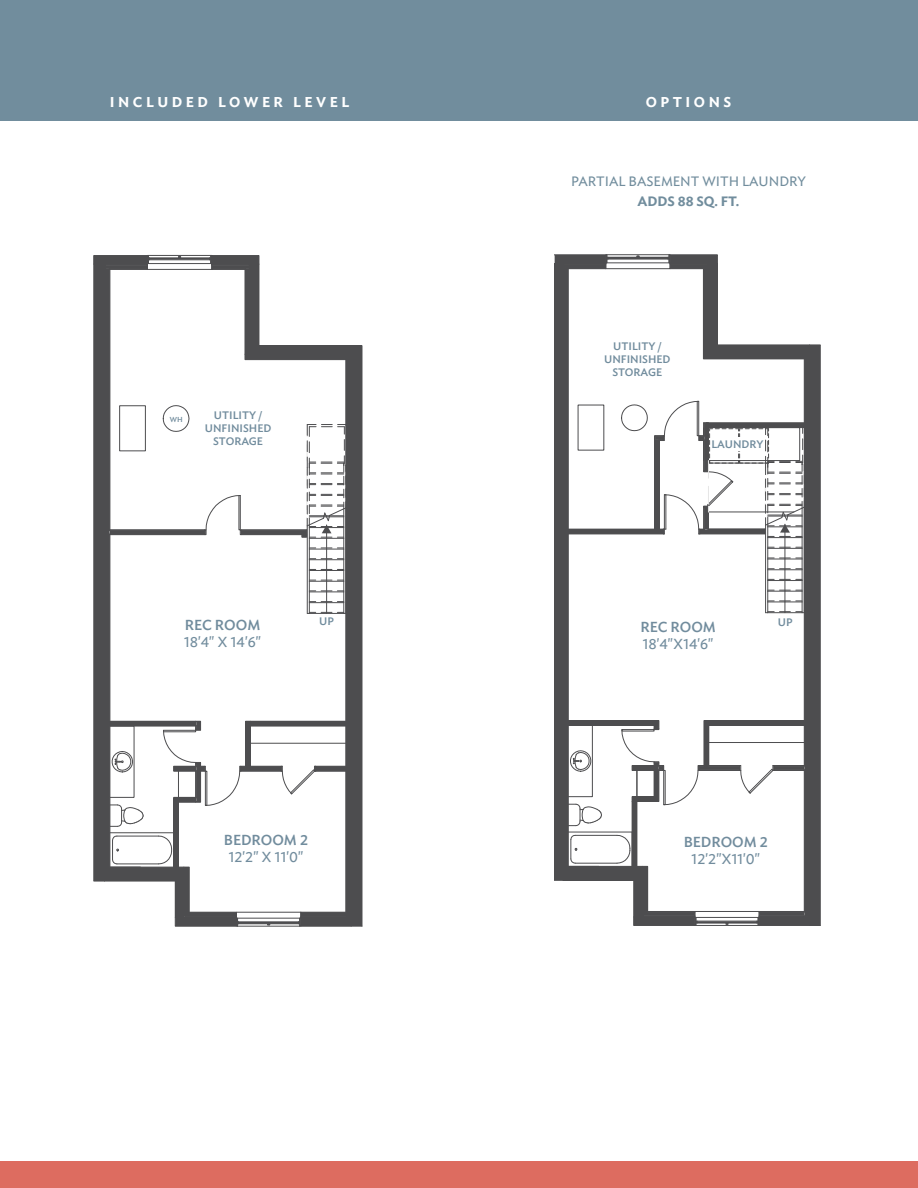
<style>
.page{position:relative;width:918px;height:1188px;background:#fff}
.page>*{position:absolute;margin:0;border:0;box-sizing:border-box;transform-origin:0 0}
.t1{font:14.4px "Ideal Sans";color:#718c9d}
.t2{font:500 14.4px "Ideal Sans";color:#718c9d}
.t3{font:600 14.1px "Ideal Sans";letter-spacing:.25em;color:#fff}
.t4{font:13.5px "Ideal Sans";color:#718d9d}
.t5{font:600 13.5px "Ideal Sans";color:#718d9d}
.t6{font:500 10.8px/12.9px "Ideal Sans";color:#718c9d;text-align:center}
.t7{font:500 7.2px "Ideal Sans";color:#718c9d}
</style>
<div class="page">
<div style="left:0;top:0;width:918px;height:121px;background:#718d9d"></div>
<div style="left:0;top:1161px;width:918px;height:27px;background:#dd6c60"></div>
<svg style="left:93px;top:255px;width:269px;height:672px"></svg>
<div style="left:318px;top:615px;width:18px;height:15px;background:#fff"></div>
<div style="left:234px;top:855px;width:66px;height:15px;background:#fff"></div>
<div style="left:184px;top:637px;width:66px;height:15px;background:#fff"></div>
<div style="left:210px;top:832px;width:112px;height:21px;background:#fff"></div>
<div style="left:163px;top:616px;width:103px;height:21px;background:#fff"></div>
<div style="left:221px;top:397px;width:56px;height:15px;background:#fff"></div>
<div style="left:209px;top:412px;width:80px;height:15px;background:#fff"></div>
<div style="left:217px;top:427px;width:64px;height:15px;background:#fff"></div>
<hr style="left:607px;top:254px;width:62px;height:1px;background:#4d4d4f">
<svg style="left:555px;top:255px;width:266px;height:671px"></svg>
<div style="left:711px;top:438px;width:53px;height:13px;background:#fff"></div>
<p class="t3" style="left:110px;top:91px;width:241px">INCLUDED LOWER LEVEL</p>
<p class="t3" style="left:646px;top:91px;width:87px">OPTIONS</p>
<p class="t4" style="left:571px;top:171px;width:236px">PARTIAL BASEMENT WITH LAUNDRY</p>
<p class="t5" style="left:638px;top:190px;width:103px">ADDS 88 SQ. FT.</p>
<p class="t7" style="left:170px;top:414px;width:14px">WH</p>
<p class="t6" style="left:205px;top:408px;width:68px">UTILITY /<br>UNFINISHED<br>STORAGE</p>
<h1 class="t2" style="left:185px;top:614px;width:77px">REC ROOM</h1>
<h1 class="t1" style="left:184px;top:632px;width:78px">18'4" X 14'6"</h1>
<p class="t6" style="left:319px;top:614px;width:16px">UP</p>
<h1 class="t2" style="left:224px;top:829px;width:86px">BEDROOM 2</h1>
<h1 class="t1" style="left:229px;top:846px;width:76px">12'2" X 11'0"</h1>
<p class="t6" style="left:604px;top:339px;width:68px">UTILITY /<br>UNFINISHED<br>STORAGE</p>
<p class="t6" style="left:711px;top:437px;width:53px">LAUNDRY</p>
<h1 class="t2" style="left:640px;top:616px;width:77px">REC ROOM</h1>
<h1 class="t1" style="left:643px;top:633px;width:72px">18'4"X14'6"</h1>
<p class="t6" style="left:778px;top:614px;width:16px">UP</p>
<h1 class="t2" style="left:684px;top:831px;width:86px">BEDROOM 2</h1>
<h1 class="t1" style="left:692px;top:848px;width:70px">12'2"X11'0"</h1>
</div>
